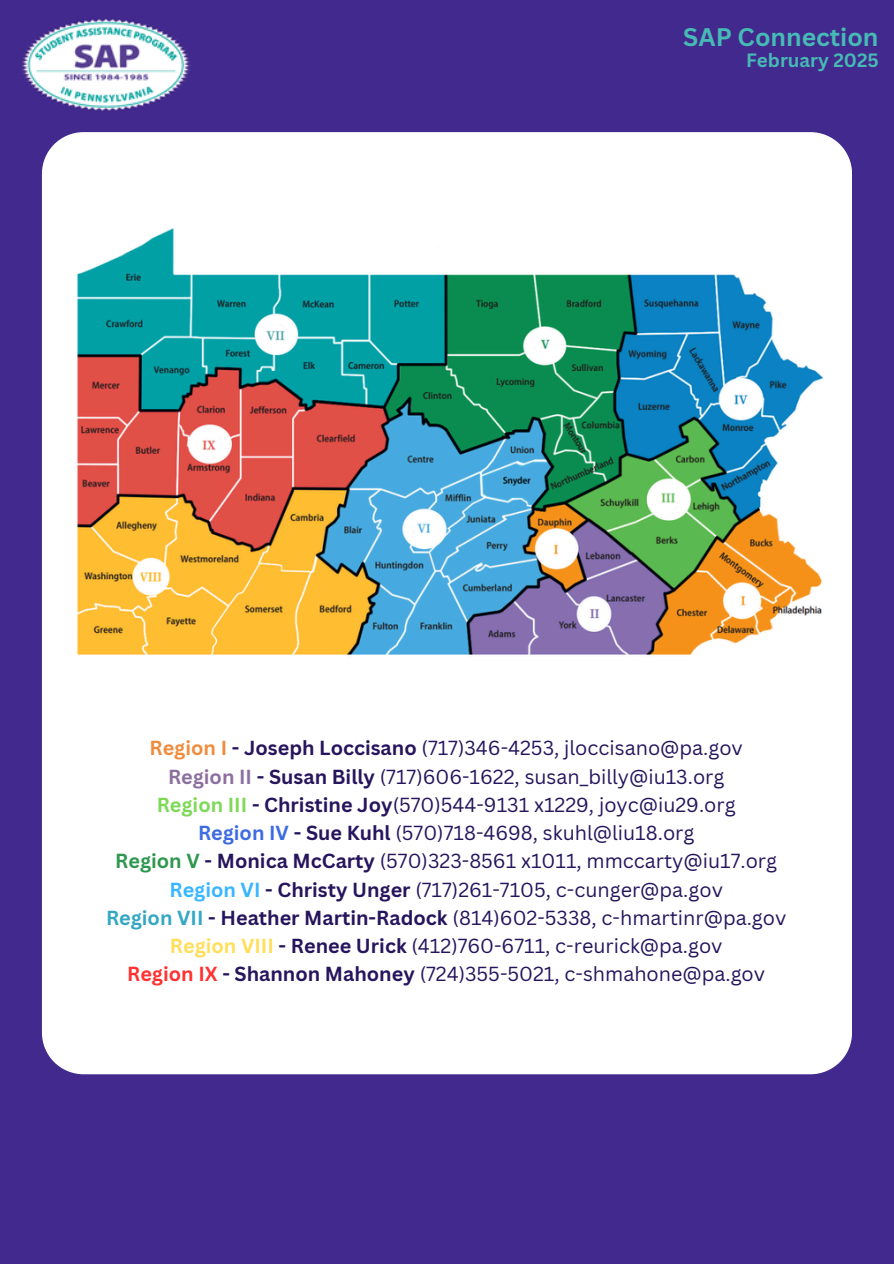
<style>
.page{position:relative;width:894px;height:1264px;background:#fff}
.page>*{position:absolute;margin:0;border:0;box-sizing:border-box;transform-origin:0 0}
.t1{font:700 24.75px "Canva Sans";color:#47bab5}
.t2{font:19.8px "Canva Sans";color:#26155d}
.t3{font:700 18.75px "Canva Sans";color:#47bab5}
.s1{font-weight:700;color:#ef8c3d}
.s2{font-weight:700}
.s3{font-weight:700;color:#8d6f9f}
.s4{font-weight:700;color:#7ed957}
.s5{font-weight:700;color:#3d6be1}
.s6{font-weight:700;color:#2e9750}
.s7{font-weight:700;color:#38b6ff}
.s8{font-weight:700;color:#34a7c2}
.s9{font-weight:700;color:#ffde59}
.s10{font-weight:700;color:#ff3131}
</style>
<div class="page">
<div style="left:0;top:0;width:893px;height:1263px;background:#41298d"></div>
<div style="left:42px;top:132px;width:809px;height:942px;background:#fff"></div>
<img style="left:66px;top:221px;width:761px;height:440px">
<img style="left:21px;top:19px;width:169px;height:92px">
<p class="t1" style="left:683px;top:19px;width:197px">SAP Connection</p>
<p class="t3" style="left:746px;top:47px;width:134px">February 2025</p>
<p class="t2" style="left:149px;top:734px;width:594px"><span class="s1">Region I</span> <span class="s2">- Joseph Loccisano</span> (717)346-4253, jloccisano@pa.gov</p>
<h1 class="t2" style="left:168px;top:762px;width:557px"><span class="s3">Region II</span> <span class="s2">- Susan Billy</span> (717)606-1622, susan_billy@iu13.org</h1>
<p class="t2" style="left:157px;top:790px;width:580px"><span class="s4">Region III</span> <span class="s2">- Christine Joy</span>(570)544-9131 x1229, joyc@iu29.org</p>
<p class="t2" style="left:198px;top:819px;width:497px"><span class="s5">Region IV</span> <span class="s2">- Sue Kuhl</span> (570)718-4698, skuhl@liu18.org</p>
<p class="t2" style="left:115px;top:847px;width:663px"><span class="s6">Region V</span> <span class="s2">- Monica McCarty</span> (570)323-8561 x1011, mmccarty@iu17.org</p>
<p class="t2" style="left:169px;top:875px;width:555px"><span class="s7">Region VI</span> <span class="s2">- Christy Unger</span> (717)261-7105, c-cunger@pa.gov</p>
<p class="t2" style="left:106px;top:903px;width:681px"><span class="s8">Region VII</span> <span class="s2">- Heather Martin-Radock</span> (814)602-5338, c-hmartinr@pa.gov</p>
<p class="t2" style="left:170px;top:932px;width:554px"><span class="s9">Region VIII</span> <span class="s2">- Renee Urick</span> (412)760-6711, c-reurick@pa.gov</p>
<p class="t2" style="left:127px;top:960px;width:639px"><span class="s10">Region IX</span> <span class="s2">- Shannon Mahoney</span> (724)355-5021, c-shmahone@pa.gov</p>
</div>
